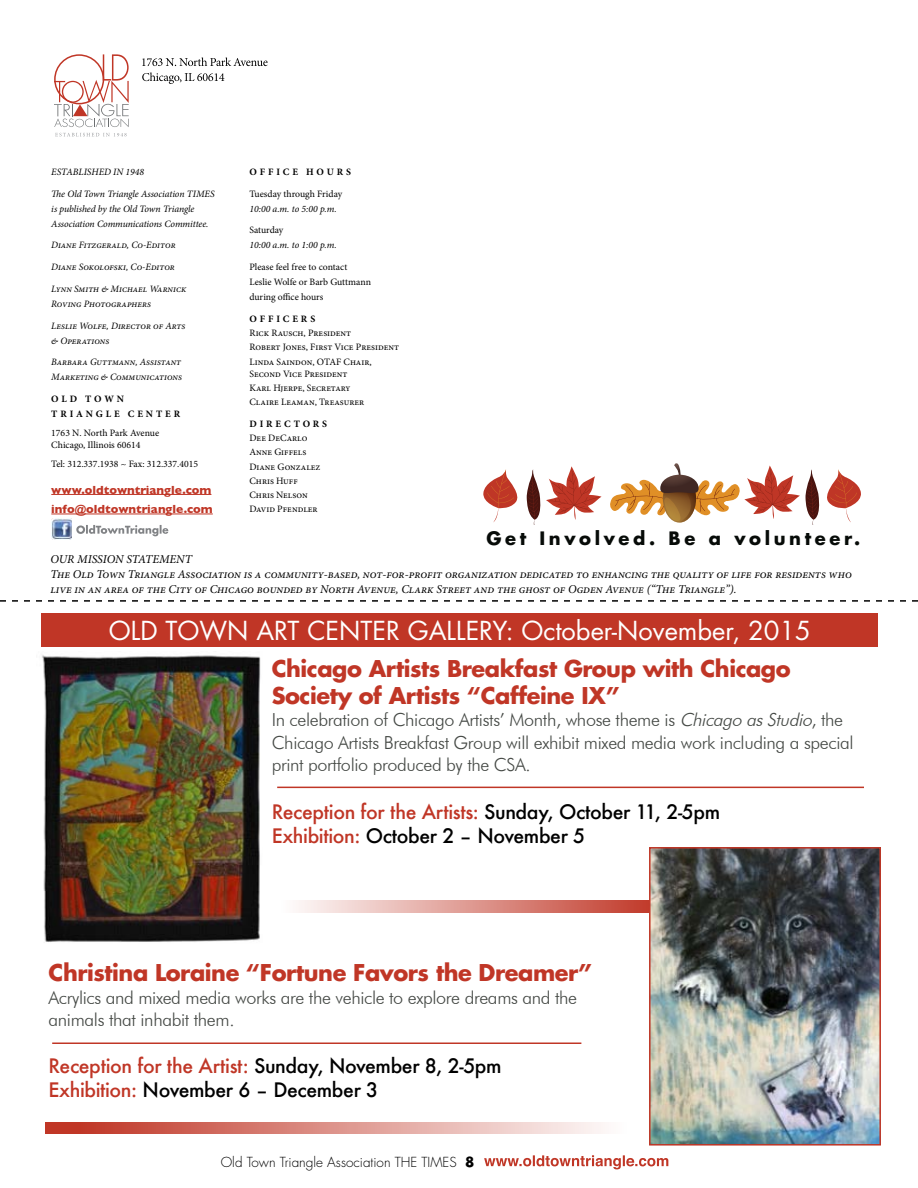
<style>
.page{position:relative;width:918px;height:1188px;background:#fff}
.page>*{position:absolute;margin:0;border:0;box-sizing:border-box;transform-origin:0 0}
.t1{font:25.5px "Futura";color:#fff}
.t2{font:700 22.5px/27px "Futura";letter-spacing:-.02em;color:#c03626}
.t3{font:500 19.5px/24px "Futura";letter-spacing:-.02em;color:#000}
.t4{font:300 18px/22.5px "Futura BT";letter-spacing:-.02em;color:#444844}
.t5{font:700 18px "Futura";letter-spacing:.2em;color:#070b08}
.t6{font:300 13.5px "Futura";color:#000}
.t7{font:italic 12px/15px "Minion Pro";color:#000}
.t8{font:700 12px/19.5px "Gill Sans";color:#c03626}
.t9{font:9.75px/14.2px "Minion Pro";color:#000}
.t10{font:italic 9.75px/15px "Minion Pro";color:#000}
.t11{font:700 9.75px/15px "Minion Pro";letter-spacing:.3em;color:#000}
.s1{font-style:italic}
.s2{color:#c03626}
.s3{font-weight:700}
</style>
<div class="page">
<div style="left:41px;top:613px;width:837px;height:33px;background:#c03626"></div>
<svg style="left:298px;top:900px;width:351px;height:13px;background:#de988f"></svg>
<svg style="left:45px;top:1123px;width:558px;height:11px;background:#db8f87"></svg>
<svg style="left:142px;top:72px;width:82px;height:12px"></svg>
<svg style="left:142px;top:57px;width:126px;height:9px"></svg>
<svg style="left:0;top:600px;width:918px;height:2px"></svg>
<hr style="left:51px;top:494px;width:160px;height:1px;background:#c03626">
<hr style="left:51px;top:514px;width:162px;height:1px;background:#c03626">
<img style="left:51px;top:519px;width:21px;height:21px">
<svg style="left:76px;top:525px;width:92px;height:11px"></svg>
<svg style="left:484px;top:1155px;width:184px;height:14px"></svg>
<hr style="left:277px;top:787px;width:587px;height:1px;background:#c03626">
<hr style="left:52px;top:1042px;width:529px;height:2px;background:#c03626">
<svg style="left:55px;top:133px;width:72px;height:3px"></svg>
<svg style="left:54px;top:54px;width:75px;height:73px"></svg>
<img style="left:42px;top:655px;width:219px;height:287px">
<img style="left:652px;top:850px;width:226px;height:293px">
<div style="left:649px;top:847px;width:232px;height:299px;border:2px solid #c03626"></div>
<svg style="left:483px;top:466px;width:119px;height:58px"></svg>
<svg style="left:610px;top:463px;width:251px;height:61px"></svg>
<p class="t10" style="left:51px;top:164px;width:94px">ESTABLISHED IN 1948</p>
<p class="t10" style="left:51px;top:186px;width:165px">The Old Town Triangle Association TIMES is published by the Old Town Triangle<br>Association Communications Committee.</p>
<p class="t10" style="left:51px;top:238px;width:126px">Diane Fitzgerald, Co-Editor</p>
<p class="t10" style="left:51px;top:259px;width:125px">Diane Sokolofski, Co-Editor</p>
<p class="t10" style="left:51px;top:281px;width:137px">Lynn Smith &amp; Michael Warnick<br>Roving Photographers</p>
<p class="t10" style="left:51px;top:318px;width:136px">Leslie Wolfe, Director of Arts &amp; Operations</p>
<p class="t10" style="left:51px;top:355px;width:132px">Barbara Guttmann, Assistant<br>Marketing &amp; Communications</p>
<p class="t11" style="left:51px;top:391px;width:130px">OLD TOWN<br>TRIANGLE CENTER</p>
<p class="t9" style="left:51px;top:427px;width:109px;line-height:12px">1763 N. North Park Avenue<br>Chicago, Illinois 60614</p>
<p class="t9" style="left:51px;top:456px;width:148px">Tel: 312.337.1938 ~ Fax: 312.337.4015</p>
<p class="t8" style="left:51px;top:479px;width:163px">www.oldtowntriangle.com info@oldtowntriangle.com</p>
<p class="t11" style="left:249px;top:164px;width:103px">OFFICE HOURS</p>
<p class="t9" style="left:249px;top:186px;width:95px">Tuesday through Friday</p>
<p class="t10" style="left:249px;top:201px;width:89px">10:00 a.m. to 5:00 p.m.</p>
<p class="t9" style="left:249px;top:223px;width:36px">Saturday</p>
<p class="t10" style="left:249px;top:238px;width:89px">10:00 a.m. to 1:00 p.m.</p>
<p class="t9" style="left:249px;top:259px;width:123px;line-height:15px">Please feel free to contact<br>Leslie Wolfe or Barb Guttmann during office hours</p>
<p class="t11" style="left:249px;top:311px;width:67px">OFFICERS</p>
<p class="t9" style="left:249px;top:326px;width:151px">Rick Rausch, President<br>Robert Jones, First Vice President<br>Linda Saindon, OTAF Chair,</p>
<p class="t9" style="left:249px;top:366px;width:116px">Second Vice President<br>Karl Hjerpe, Secretary<br>Claire Leaman, Treasurer</p>
<p class="t11" style="left:249px;top:416px;width:79px">DIRECTORS</p>
<p class="t9" style="left:249px;top:431px;width:72px">Dee DeCarlo<br>Anne Giffels<br>Diane Gonzalez<br>Chris Huff<br>Chris Nelson<br>David Pfendler</p>
<h3 class="t5" style="left:486px;top:525px;width:375px">Get Involved. Be a volunteer.</h3>
<p class="t7" style="left:50px;top:552px;width:803px">OUR MISSION STATEMENT<br>The Old Town Triangle Association is a community-based, not-for-profit organization dedicated to enhancing the quality of life for residents who live in an area of the City of Chicago bounded by North Avenue, Clark Street and the ghost of Ogden Avenue (“The Triangle”).</p>
<h1 class="t1" style="left:109px;top:613px;width:704px">OLD TOWN ART CENTER GALLERY: October-November, 2015</h1>
<h2 class="t2" style="left:272px;top:654px;width:520px">Chicago Artists Breakfast Group with Chicago<br>Society of Artists “Caffeine IX”</h2>
<h3 class="t4" style="left:272px;top:709px;width:583px">In celebration of Chicago Artists’ Month, whose theme is <span class="s1">Chicago asStudio</span>, the<br>Chicago Artists Breakfast Group will exhibit mixed media work including a special print portfolio produced by the CSA.</h3>
<h3 class="t3" style="left:272px;top:800px;width:450px"><span class="s2">Reception for the Artists:</span> Sunday, October 11, 2-5pm<br><span class="s2">Exhibition:</span> October 2 – November 5</h3>
<h2 class="t2" style="left:49px;top:958px;width:545px">Christina Loraine “Fortune Favors the Dreamer”</h2>
<h3 class="t4" style="left:49px;top:986px;width:530px">Acrylics and mixed media works are the vehicle to explore dreams and the animals that inhabit them.</h3>
<h3 class="t3" style="left:49px;top:1053px;width:455px"><span class="s2">Reception for the Artist:</span> Sunday, November 8, 2-5pm<br><span class="s2">Exhibition:</span> November 6 – December 3</h3>
<h3 class="t6" style="left:221px;top:1153px;width:255px">Old Town Triangle Association THE TIMES <span class="s3">8</span></h3>
</div>
